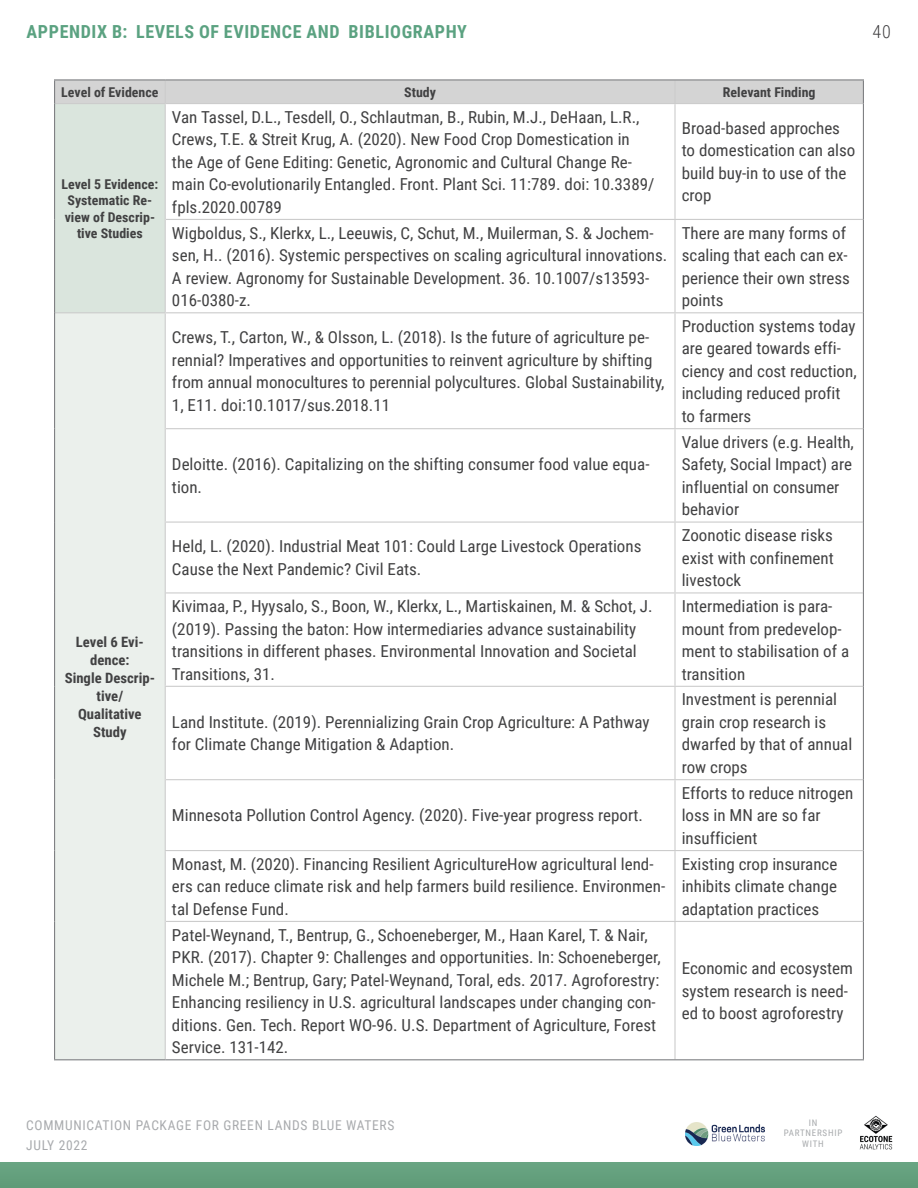
<style>
.page{position:relative;width:918px;height:1188px;background:#fff}
.page>*{position:absolute;margin:0;border:0;box-sizing:border-box;transform-origin:0 0}
.t1{font:700 18px "Roboto Condensed";letter-spacing:.035em;color:#5ba281}
.t2{font:300 18px "Roboto Condensed";color:#414042}
.t3{font:16.5px/22.5px "Roboto Condensed";color:#414142}
.t4{font:700 14.25px/18px "Roboto Condensed";color:#414142;text-align:center}
.t5{font:700 13.5px/16.5px "Roboto Condensed";color:#414142;text-align:center}
.t6{font:13.5px/19.5px "Roboto Condensed";letter-spacing:.05em;color:#a8aaad}
.t7{font:9px/10.8px "Roboto Condensed";letter-spacing:.085em;color:#a8aaad;text-align:center}
</style>
<div class="page">
<img style="left:859px;top:1115px;width:34px;height:35px">
<img style="left:685px;top:1122px;width:79px;height:23px">
<div style="left:0;top:1163px;width:918px;height:25px;background:#64a07d"></div>
<div style="left:55px;top:104px;width:110px;height:209px;background:#dae5dd"></div>
<div style="left:55px;top:313px;width:110px;height:747px;background:#ebf0ec"></div>
<hr style="left:165px;top:104px;width:1px;height:115px;background:#ccc">
<hr style="left:165px;top:219px;width:1px;height:93px;background:#ccc">
<hr style="left:55px;top:312px;width:110px;height:1px;background:#ccc">
<hr style="left:165px;top:312px;width:510px;height:1px;background:#ccc">
<hr style="left:165px;top:313px;width:1px;height:116px;background:#ccc">
<hr style="left:675px;top:312px;width:188px;height:1px;background:#ccc">
<hr style="left:165px;top:429px;width:1px;height:93px;background:#ccc">
<hr style="left:165px;top:522px;width:510px;height:1px;background:#ccc">
<hr style="left:165px;top:523px;width:1px;height:70px;background:#ccc">
<hr style="left:675px;top:522px;width:188px;height:1px;background:#ccc">
<hr style="left:165px;top:593px;width:1px;height:93px;background:#ccc">
<hr style="left:165px;top:686px;width:510px;height:1px;background:#ccc">
<hr style="left:165px;top:687px;width:1px;height:93px;background:#ccc">
<hr style="left:675px;top:686px;width:188px;height:1px;background:#ccc">
<hr style="left:165px;top:780px;width:1px;height:70px;background:#ccc">
<hr style="left:165px;top:850px;width:510px;height:1px;background:#ccc">
<hr style="left:165px;top:851px;width:1px;height:70px;background:#ccc">
<hr style="left:675px;top:850px;width:188px;height:1px;background:#ccc">
<hr style="left:165px;top:921px;width:1px;height:138px;background:#ccc">
<hr style="left:674px;top:104px;width:2px;height:115px;background:#ccc">
<hr style="left:166px;top:219px;width:509px;height:1px;background:#ccc">
<hr style="left:675px;top:219px;width:188px;height:1px;background:#ccc">
<hr style="left:674px;top:220px;width:2px;height:92px;background:#ccc">
<hr style="left:674px;top:313px;width:2px;height:115px;background:#ccc">
<hr style="left:166px;top:428px;width:509px;height:1px;background:#ccc">
<hr style="left:675px;top:428px;width:188px;height:1px;background:#ccc">
<hr style="left:674px;top:429px;width:2px;height:93px;background:#ccc">
<hr style="left:674px;top:523px;width:2px;height:69px;background:#ccc">
<hr style="left:166px;top:592px;width:509px;height:2px;background:#ccc">
<hr style="left:675px;top:592px;width:188px;height:2px;background:#ccc">
<hr style="left:674px;top:594px;width:2px;height:92px;background:#ccc">
<hr style="left:674px;top:687px;width:2px;height:92px;background:#ccc">
<hr style="left:166px;top:779px;width:509px;height:1px;background:#ccc">
<hr style="left:675px;top:779px;width:188px;height:1px;background:#ccc">
<hr style="left:674px;top:780px;width:2px;height:70px;background:#ccc">
<hr style="left:674px;top:851px;width:2px;height:70px;background:#ccc">
<hr style="left:166px;top:921px;width:509px;height:1px;background:#ccc">
<hr style="left:675px;top:921px;width:188px;height:1px;background:#ccc">
<hr style="left:674px;top:922px;width:2px;height:137px;background:#ccc">
<hr style="left:54px;top:1059px;width:111px;height:1px;background:#808184">
<hr style="left:165px;top:1059px;width:510px;height:1px;background:#808184">
<hr style="left:675px;top:1059px;width:189px;height:1px;background:#808184">
<hr style="left:54px;top:79px;width:111px;height:2px;background:#808184">
<hr style="left:165px;top:79px;width:510px;height:2px;background:#808184">
<hr style="left:675px;top:79px;width:189px;height:2px;background:#808184">
<hr style="left:54px;top:104px;width:1px;height:115px;background:#808184">
<hr style="left:54px;top:219px;width:1px;height:94px;background:#808184">
<hr style="left:54px;top:313px;width:1px;height:116px;background:#808184">
<hr style="left:54px;top:429px;width:1px;height:93px;background:#808184">
<hr style="left:54px;top:522px;width:1px;height:71px;background:#808184">
<hr style="left:54px;top:593px;width:1px;height:93px;background:#808184">
<hr style="left:54px;top:686px;width:1px;height:94px;background:#808184">
<hr style="left:54px;top:780px;width:1px;height:71px;background:#808184">
<hr style="left:54px;top:851px;width:1px;height:70px;background:#808184">
<hr style="left:54px;top:921px;width:1px;height:138px;background:#808184">
<div style="left:54px;top:80px;width:810px;height:24px;background:#d4d4d4"></div>
<hr style="left:863px;top:104px;width:1px;height:115px;background:#808184">
<hr style="left:863px;top:219px;width:1px;height:94px;background:#808184">
<hr style="left:863px;top:313px;width:1px;height:116px;background:#808184">
<hr style="left:863px;top:429px;width:1px;height:93px;background:#808184">
<hr style="left:863px;top:522px;width:1px;height:71px;background:#808184">
<hr style="left:863px;top:593px;width:1px;height:93px;background:#808184">
<hr style="left:863px;top:686px;width:1px;height:94px;background:#808184">
<hr style="left:863px;top:780px;width:1px;height:71px;background:#808184">
<hr style="left:863px;top:851px;width:1px;height:70px;background:#808184">
<hr style="left:863px;top:921px;width:1px;height:138px;background:#808184">
<p class="t1" style="left:27px;top:18px;width:23px">Appendix</p>
<p class="t1" style="left:112px;top:18px;width:206px">B: LEVELS OF EVIDENCE and</p>
<p class="t1" style="left:348px;top:18px;width:120px">BIBLIOGRAPHY</p>
<p class="t2" style="left:873px;top:18px;width:20px">40</p>
<p class="t5" style="left:61px;top:83px;width:99px">Level of Evidence</p>
<p class="t5" style="left:404px;top:83px;width:33px">Study</p>
<p class="t5" style="left:723px;top:83px;width:94px">Relevant Finding</p>
<p class="t5" style="left:62px;top:175px;width:98px">Level 5 Evidence:<br>Systematic Re&shy;view of Descrip&shy;tive Studies</p>
<p class="t4" style="left:65px;top:632px;width:92px">Level 6 Evi&shy;dence:<br>Single Descrip&shy;tive/<br>Qualitative<br>Study</p>
<p class="t3" style="left:172px;top:105px;width:484px">Van Tassel, D.L., Tesdell, O., Schlautman, B., Rubin, M.J., DeHaan, L.R., Crews, T.E. &amp; Streit Krug, A. (2020). New Food Crop Domestication in the Age of Gene Editing: Genetic, Agronomic and Cultural Change Re&shy;main Co-evolutionarily Entangled. Front. Plant Sci. 11:789. doi: 10.3389/ fpls.2020.00789</p>
<p class="t3" style="left:682px;top:116px;width:175px">Broad-based approches to domestication can also build buy-in to use of the crop</p>
<p class="t3" style="left:172px;top:221px;width:497px">Wigboldus, S., Klerkx, L., Leeuwis, C, Schut, M., Muilerman, S. &amp; Jochem&shy;sen, H.. (2016). Systemic perspectives on scaling agricultural innovations.<br>A review. Agronomy for Sustainable Development. 36. 10.1007/s13593- 016-0380-z.</p>
<p class="t3" style="left:682px;top:221px;width:170px">There are many forms of scaling that each can ex&shy;perience their own stress points</p>
<p class="t3" style="left:172px;top:325px;width:494px">Crews, T., Carton, W., &amp; Olsson, L. (2018). Is the future of agriculture pe&shy;rennial? Imperatives and opportunities to reinvent agriculture by shifting from annual monocultures to perennial polycultures. Global Sustainability, 1, E11. doi:10.1017/sus.2018.11</p>
<p class="t3" style="left:682px;top:314px;width:176px">Production systems today are geared towards effi&shy;ciency and cost reduction, including reduced profit to farmers</p>
<p class="t3" style="left:172px;top:453px;width:479px">Deloitte. (2016). Capitalizing on the shifting consumer food value equa&shy;tion.</p>
<p class="t3" style="left:682px;top:430px;width:174px">Value drivers (e.g. Health,<br>Safety, Social Impact) are influential on consumer behavior</p>
<p class="t3" style="left:172px;top:535px;width:471px">Held, L. (2020). Industrial Meat 101: Could Large Livestock Operations<br>Cause the Next Pandemic? Civil Eats.</p>
<p class="t3" style="left:682px;top:524px;width:154px;text-align:justify">Zoonotic disease risks exist with confinement livestock</p>
<p class="t3" style="left:172px;top:594px;width:482px">Kivimaa, P., Hyysalo, S., Boon, W., Klerkx, L., Martiskainen, M. &amp; Schot, J. (2019). Passing the baton: How intermediaries advance sustainability transitions in different phases. Environmental Innovation and Societal Transitions, 31.</p>
<p class="t3" style="left:682px;top:594px;width:169px">Intermediation is para&shy;mount from predevelop&shy;ment to stabilisation of a transition</p>
<p class="t3" style="left:172px;top:710px;width:479px">Land Institute. (2019). Perennializing Grain Crop Agriculture: A Pathway for Climate Change Mitigation &amp; Adaption.</p>
<p class="t3" style="left:682px;top:688px;width:172px">Investment is perennial grain crop research is dwarfed by that of annual row crops</p>
<p class="t3" style="left:172px;top:804px;width:473px">Minnesota Pollution Control Agency. (2020). Five-year progress report.</p>
<p class="t3" style="left:682px;top:781px;width:173px">Efforts to reduce nitrogen loss in MN are so far insufficient</p>
<p class="t3" style="left:172px;top:852px;width:495px">Monast, M. (2020). Financing Resilient AgricultureHow agricultural lend&shy;ers can reduce climate risk and help farmers build resilience. Environmen&shy;tal Defense Fund.</p>
<p class="t3" style="left:682px;top:852px;width:157px;text-align:justify">Existing crop insurance inhibits climate change adaptation practices</p>
<p class="t3" style="left:172px;top:923px;width:490px">Patel-Weynand, T., Bentrup, G., Schoeneberger, M., Haan Karel, T. &amp; Nair, PKR. (2017). Chapter 9: Challenges and opportunities. In: Schoeneberger, Michele M.; Bentrup, Gary; Patel-Weynand, Toral, eds. 2017. Agroforestry:<br>Enhancing resiliency in U.S. agricultural landscapes under changing con&shy;ditions. Gen. Tech. Report WO-96. U.S. Department of Agriculture, Forest Service. 131-142.</p>
<p class="t3" style="left:682px;top:957px;width:173px">Economic and ecosystem system research is need&shy;ed to boost agroforestry</p>
<p class="t6" style="left:26px;top:1115px;width:370px">COMMUNICATION PACKAGE FOR GREEN LANDS BLUE WATERS<br>JULY 2022</p>
<p class="t7" style="left:784px;top:1117px;width:60px">IN<br>PARTNERSHIP<br>WITH</p>
</div>
